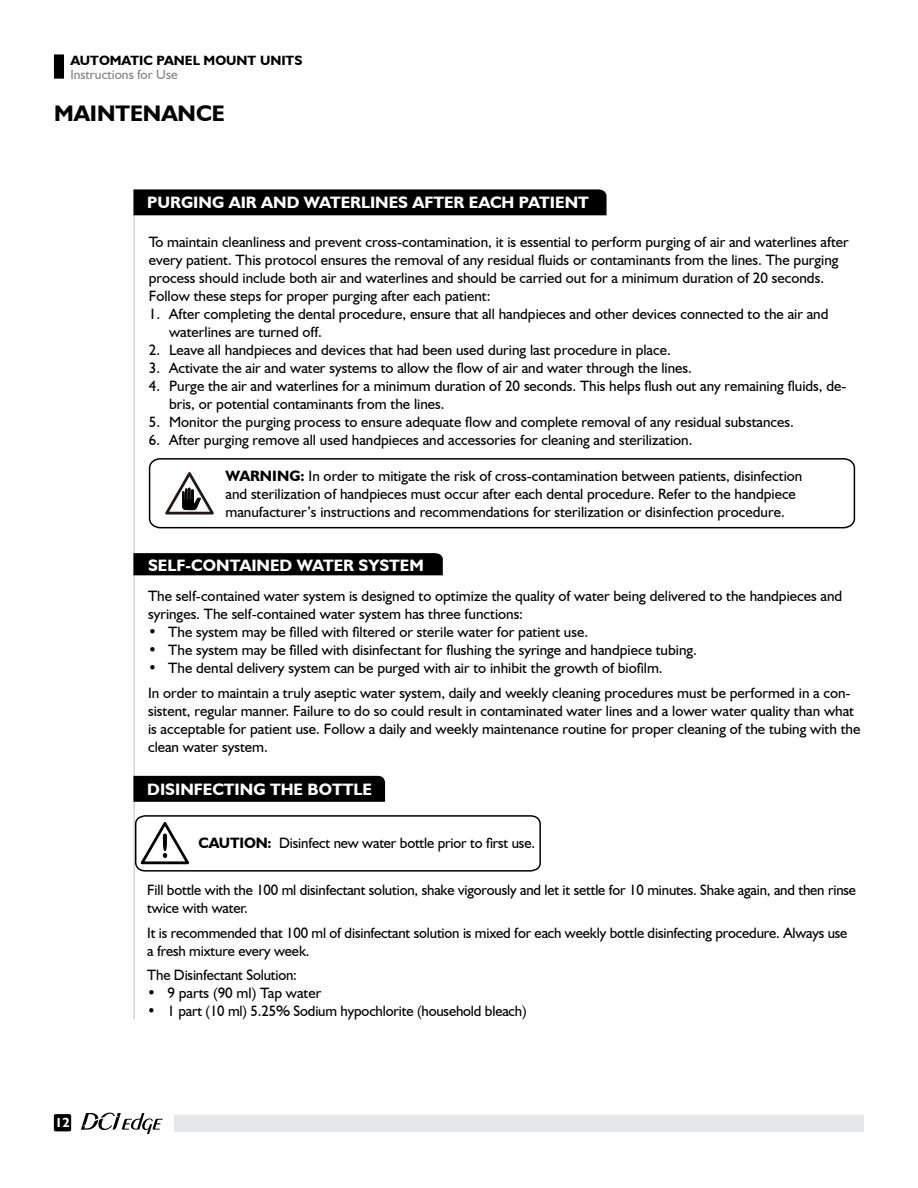
<style>
.page{position:relative;width:918px;height:1188px;background:#fff}
.page>*{position:absolute;margin:0;border:0;box-sizing:border-box;transform-origin:0 0}
.t1{font:700 22.5px "Humanist 521 BT";color:#000}
.t2{font:700 16.5px "Humanist 521 BT";color:#fff}
.t3{font:15px/18px "Humanist 521 BT";color:#000}
.t4{font:700 13.5px "Humanist 521 BT";color:#000}
.t5{font:13.5px "Humanist 521 BT";color:#808285}
.t6{font:700 13.2px "Humanist 521 BT";color:#fff}
.s1{font-weight:700}
</style>
<div class="page">
<hr style="left:133px;top:190px;width:2px;height:829px;background:#d1d3d4">
<div style="left:54px;top:1114px;width:17px;height:17px;background:#000;border-radius:2px"></div>
<div style="left:174px;top:1115px;width:690px;height:17px;background:#e6e7e8"></div>
<svg style="left:81px;top:1113px;width:82px;height:21px"></svg>
<div style="left:54px;top:54px;width:10px;height:25px;background:#000"></div>
<div style="left:134px;top:189px;width:473px;height:26px;background:#000"></div>
<div style="left:133px;top:553px;width:310px;height:22px;background:#000"></div>
<svg style="left:148px;top:458px;width:708px;height:71px"></svg>
<svg style="left:165px;top:472px;width:49px;height:42px"></svg>
<div style="left:133px;top:776px;width:252px;height:26px;background:#000"></div>
<svg style="left:134px;top:815px;width:407px;height:57px"></svg>
<p class="t4" style="left:70px;top:52px;width:233px">AUTOMATIC PANEL MOUNT UNITS</p>
<p class="t5" style="left:70px;top:66px;width:109px">Instructions for Use</p>
<h1 class="t1" style="left:54px;top:99px;width:172px">MAINTENANCE</h1>
<p class="t2" style="left:147px;top:193px;width:443px">PURGING AIR AND WATERLINES AFTER EACH PATIENT</p>
<p class="t3" style="left:149px;top:233px;width:702px">To maintain cleanliness and prevent cross-contamination, it is essential to perform purging of air and waterlines after every patient. This protocol ensures the removal of any residual fluids or contaminants from the lines. The purging process should include both air and waterlines and should be carried out for a minimum duration of 20 seconds.<br>Follow these steps for proper purging after each patient:</p>
<p class="t3" style="left:169px;top:305px;width:661px;text-indent:-20px">1. After completing the dental procedure, ensure that all handpieces and other devices connected to the air and waterlines are turned off.</p>
<p class="t3" style="left:149px;top:341px;width:523px">2. Leave all handpieces and devices that had been used during last procedure in place.</p>
<p class="t3" style="left:149px;top:359px;width:545px">3. Activate the air and water systems to allow the flow of air and water through the lines.</p>
<p class="t3" style="left:169px;top:377px;width:679px;text-indent:-20px">4. Purge the air and waterlines for a minimum duration of 20 seconds. This helps flush out any remaining fluids, de&shy;bris, or potential contaminants from the lines.</p>
<p class="t3" style="left:149px;top:413px;width:647px">5. Monitor the purging process to ensure adequate flow and complete removal of any residual substances.</p>
<p class="t3" style="left:149px;top:431px;width:545px">6. After purging remove all used handpieces and accessories for cleaning and sterilization.</p>
<p class="t3" style="left:226px;top:467px;width:578px"><span class="s1">WARNING:</span> In order to mitigate the risk of cross-contamination between patients, disinfection and sterilization of handpieces must occur after each dental procedure. Refer to the handpiece manufacturer’s instructions and recommendations for sterilization or disinfection procedure.</p>
<p class="t2" style="left:148px;top:555px;width:277px">SELF-CONTAINED WATER SYSTEM</p>
<p class="t3" style="left:148px;top:587px;width:696px">The self-contained water system is designed to optimize the quality of water being delivered to the handpieces and syringes. The self-contained water system has three functions:</p>
<p class="t3" style="left:148px;top:623px;width:442px">• The system may be filled with filtered or sterile water for patient use.</p>
<p class="t3" style="left:148px;top:641px;width:550px">• The system may be filled with disinfectant for flushing the syringe and handpiece tubing.</p>
<p class="t3" style="left:148px;top:655px;width:704px;line-height:24.8px">• The dental delivery system can be purged with air to inhibit the growth of biofilm.<br>In order to maintain a truly aseptic water system, daily and weekly cleaning procedures must be performed in a con-</p>
<p class="t3" style="left:148px;top:702px;width:714px">sistent, regular manner. Failure to do so could result in contaminated water lines and a lower water quality than what is acceptable for patient use. Follow a daily and weekly maintenance routine for proper cleaning of the tubing with the clean water system.</p>
<p class="t2" style="left:147px;top:779px;width:226px">DISINFECTING THE BOTTLE</p>
<p class="t3" style="left:199px;top:834px;width:338px"><span class="s1">CAUTION:</span> Disinfect new water bottle prior to first use.</p>
<p class="t6" style="left:55px;top:1114px;width:16px">12</p>
<p class="t3" style="left:147px;top:880px;width:710px">Fill bottle with the 100 ml disinfectant solution, shake vigorously and let it settle for 10 minutes. Shake again, and then rinse twice with water.</p>
<p class="t3" style="left:147px;top:923px;width:702px">It is recommended that 100 ml of disinfectant solution is mixed for each weekly bottle disinfecting procedure. Always use a fresh mixture every week.</p>
<p class="t3" style="left:147px;top:966px;width:151px">The Disinfectant Solution:</p>
<p class="t3" style="left:147px;top:984px;width:176px">• 9 parts (90 ml) Tap water</p>
<p class="t3" style="left:147px;top:1002px;width:381px">• 1 part (10 ml) 5.25% Sodium hypochlorite (household bleach)</p>
</div>
